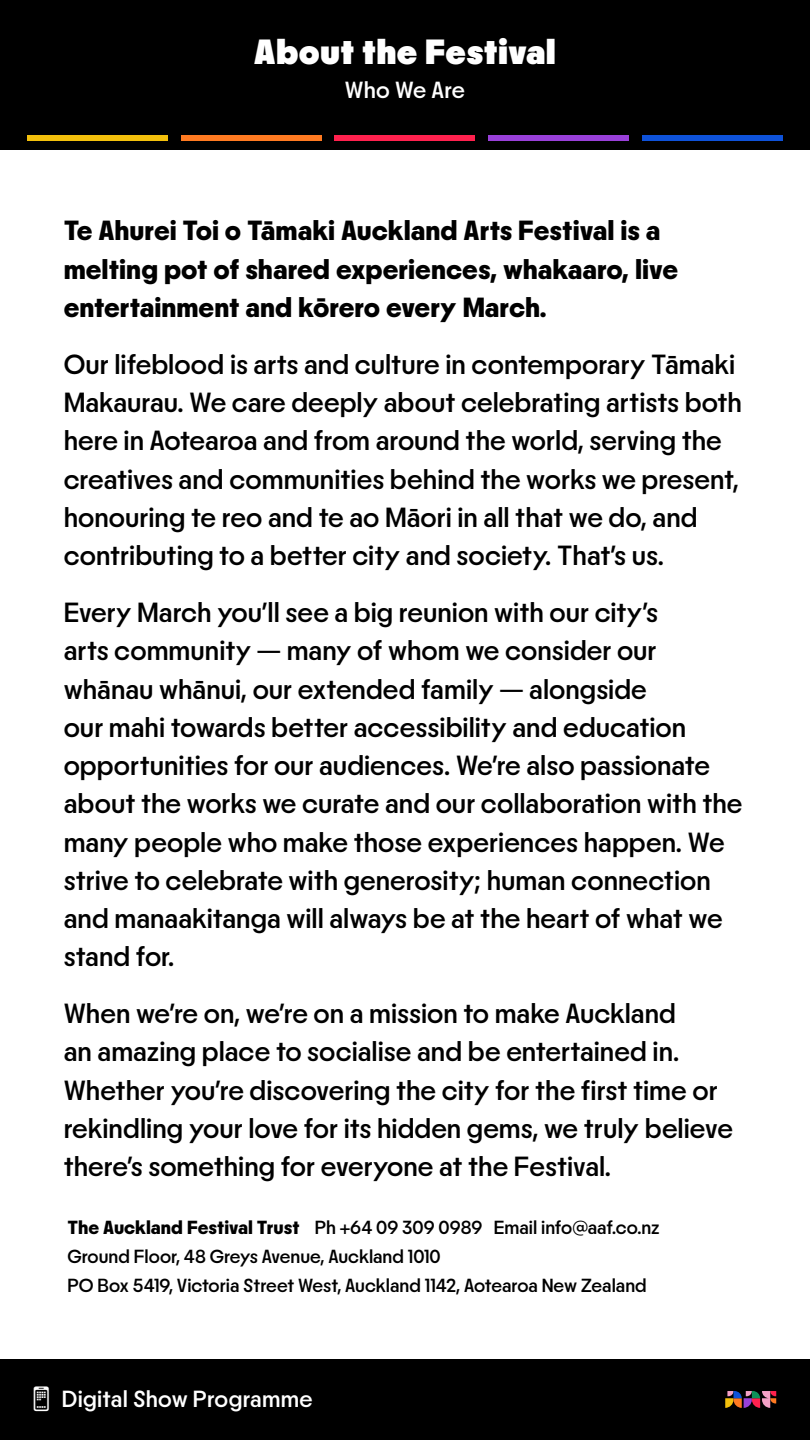
<style>
.page{position:relative;width:810px;height:1440px;background:#fff}
.page>*{position:absolute;margin:0;border:0;box-sizing:border-box;transform-origin:0 0}
.t1{font:800 36px "PP Nikkei Maru";letter-spacing:.01em;color:#fff}
.t2{font:28.5px/38.2px "PP Nikkei Maru";color:#000}
.t3{font:600 28.5px/38.2px "PP Nikkei Maru";color:#000}
.t4{font:24px "PP Nikkei Maru";letter-spacing:.01em;color:#fff}
.t5{font:19.5px/29.2px "PP Nikkei Maru";color:#000}
.s1{font-weight:600}
</style>
<div class="page">
<div style="left:0;top:0;width:810px;height:150px;background:#000"></div>
<div style="left:0;top:1360px;width:810px;height:80px;background:#000"></div>
<svg style="left:725px;top:1391px;width:51px;height:17px"></svg>
<div style="left:27px;top:135px;width:140px;height:6px;background:#f3c00c"></div>
<div style="left:181px;top:135px;width:140px;height:6px;background:#ff7a21"></div>
<div style="left:335px;top:135px;width:140px;height:6px;background:#ff214e"></div>
<div style="left:489px;top:135px;width:140px;height:6px;background:#9940d9"></div>
<div style="left:643px;top:135px;width:140px;height:6px;background:#0e52d9"></div>
<p class="t1" style="left:254px;top:30px;width:304px">About the Festival</p>
<p class="t4" style="left:345px;top:76px;width:122px">Who We Are</p>
<p class="t3" style="left:64px;top:212px;width:616px">Te Ahurei Toi o Tāmaki Auckland Arts Festival is a melting pot of shared experiences, whakaaro, live entertainment and kōrero every March.</p>
<p class="t2" style="left:64px;top:345px;width:680px">Our lifeblood is arts and culture in contemporary Tāmaki Makaurau. We care deeply about celebrating artists both here in Aotearoa and from around the world, serving the creatives and communities behind the works we present, honouring te reo and te ao Māori in all that we do, and contributing to a better city and society. That’s us.</p>
<p class="t2" style="left:64px;top:593px;width:680px">Every March you’ll see a big reunion with our city’s<br>arts community — many of whom we consider our whānau whānui, our extended family — alongside<br>our mahi towards better accessibility and education opportunities for our audiences. We’re also passionate about the works we curate and our collaboration with the many people who make those experiences happen. We strive to celebrate with generosity; human connection and manaakitanga will always be at the heart of what we stand for.</p>
<p class="t2" style="left:64px;top:994px;width:671px">When we’re on, we’re on a mission to make Auckland<br>an amazing place to socialise and be entertained in.<br>Whether you’re discovering the city for the first time or rekindling your love for its hidden gems, we truly believe there’s something for everyone at the Festival.</p>
<p class="t5" style="left:68px;top:1212px;width:594px"><span class="s1">The Auckland Festival Trust</span> Ph +64 09 309 0989 Email info@aaf.co.nz<br>Ground Floor, 48 Greys Avenue, Auckland 1010<br>PO Box 5419, Victoria Street West, Auckland 1142, Aotearoa New Zealand</p>
<p class="t4" style="left:62px;top:1385px;width:252px">Digital Show Programme</p>
</div>
